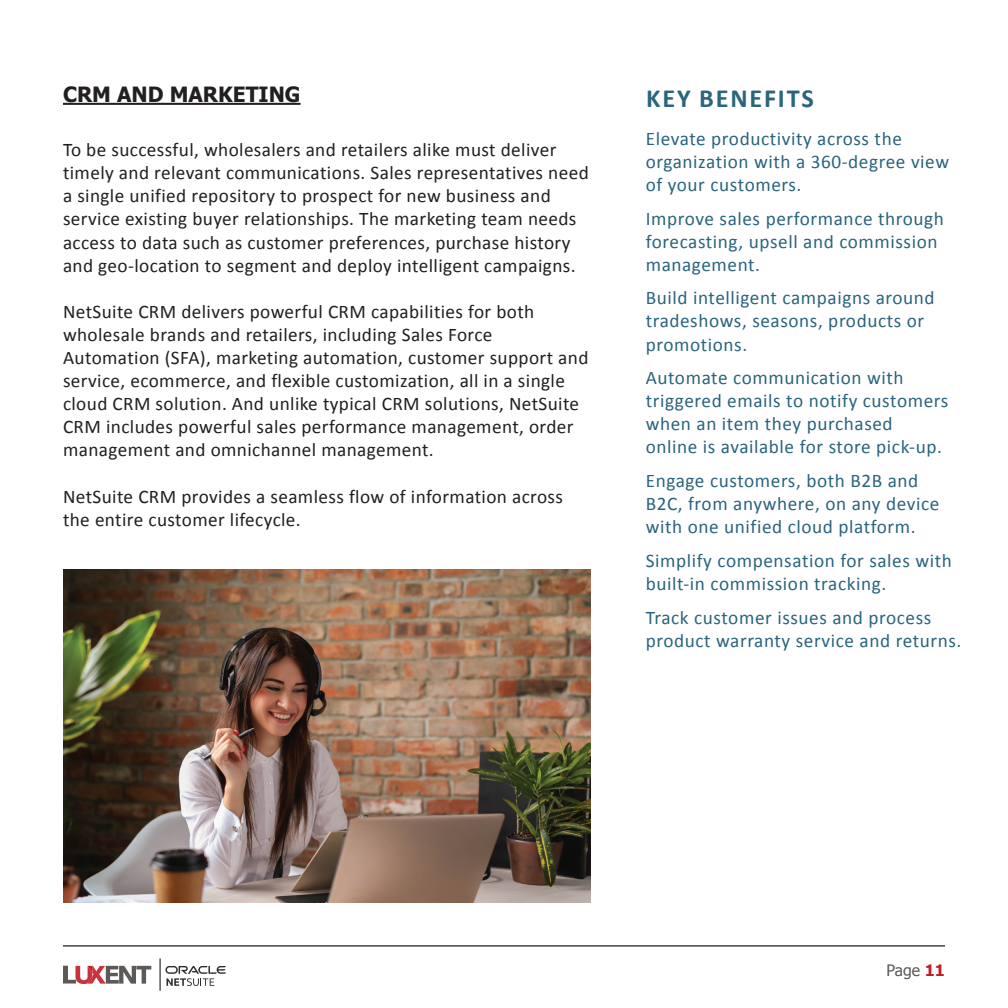
<style>
.page{position:relative;width:1008px;height:1008px;background:#fff}
.page>*{position:absolute;margin:0;border:0;box-sizing:border-box;transform-origin:0 0}
.t1{font:700 26.25px "Calibri";letter-spacing:.07em;color:#2a647d}
.t2{font:700 21px "Tahoma";color:#231f20}
.t3{font:19.25px/23.1px "Calibri";letter-spacing:.02em;color:#231f20}
.t4{font:19.25px/23.1px "Calibri";letter-spacing:.03em;color:#2a647d}
.t5{font:15.75px "Tahoma";color:#5c5956}
.s1{font-weight:700;color:#bc2126}
</style>
<div class="page">
<hr style="left:63px;top:945px;width:882px;height:2px;background:#5c5956">
<hr style="left:160px;top:958px;width:1px;height:33px;background:#040503">
<svg style="left:165px;top:966px;width:61px;height:20px"></svg>
<svg style="left:63px;top:966px;width:88px;height:18px"></svg>
<hr style="left:63px;top:103px;width:238px;height:2px;background:#231f20">
<img style="left:63px;top:570px;width:527px;height:332px">
<p class="t2" style="left:63px;top:80px;width:239px">CRM AND MARKETING</p>
<h1 class="t1" style="left:646px;top:80px;width:169px">KEY BENEFITS</h1>
<p class="t4" style="left:646px;top:126px;width:305px">Elevate productivity across the organization with a 360-degree view of your customers.</p>
<p class="t4" style="left:646px;top:206px;width:300px">Improve sales performance through forecasting, upsell and commission management.</p>
<p class="t4" style="left:646px;top:286px;width:290px">Build intelligent campaigns around tradeshows, seasons, products or promotions.</p>
<p class="t4" style="left:646px;top:366px;width:304px">Automate communication with triggered emails to notify customers when an item they purchased online is available for store pick-up.</p>
<p class="t4" style="left:646px;top:469px;width:295px">Engage customers, both B2B and<br>B2C, from anywhere, on any device with one unified cloud platform.</p>
<p class="t4" style="left:646px;top:548px;width:308px">Simplify compensation for sales with built-in commission tracking.</p>
<p class="t4" style="left:646px;top:605px;width:317px">Track customer issues and process product warranty service and returns.</p>
<p class="t3" style="left:63px;top:138px;width:527px">To be successful, wholesalers and retailers alike must deliver timely and relevant communications. Sales representatives need a single unified repository to prospect for new business and service existing buyer relationships. The marketing team needs access to data such as customer preferences, purchase history and geo-location to segment and deploy intelligent campaigns.</p>
<p class="t3" style="left:63px;top:299px;width:527px">NetSuite CRM delivers powerful CRM capabilities for both wholesale brands and retailers, including Sales Force Automation (SFA), marketing automation, customer support and service, ecommerce, and flexible customization, all in a single cloud CRM solution. And unlike typical CRM solutions, NetSuite CRM includes powerful sales performance management, order management and omnichannel management.</p>
<p class="t3" style="left:63px;top:484px;width:502px">NetSuite CRM provides a seamless flow of information across the entire customer lifecycle.</p>
<p class="t5" style="left:886px;top:959px;width:60px">Page <span class="s1">11</span></p>
</div>
